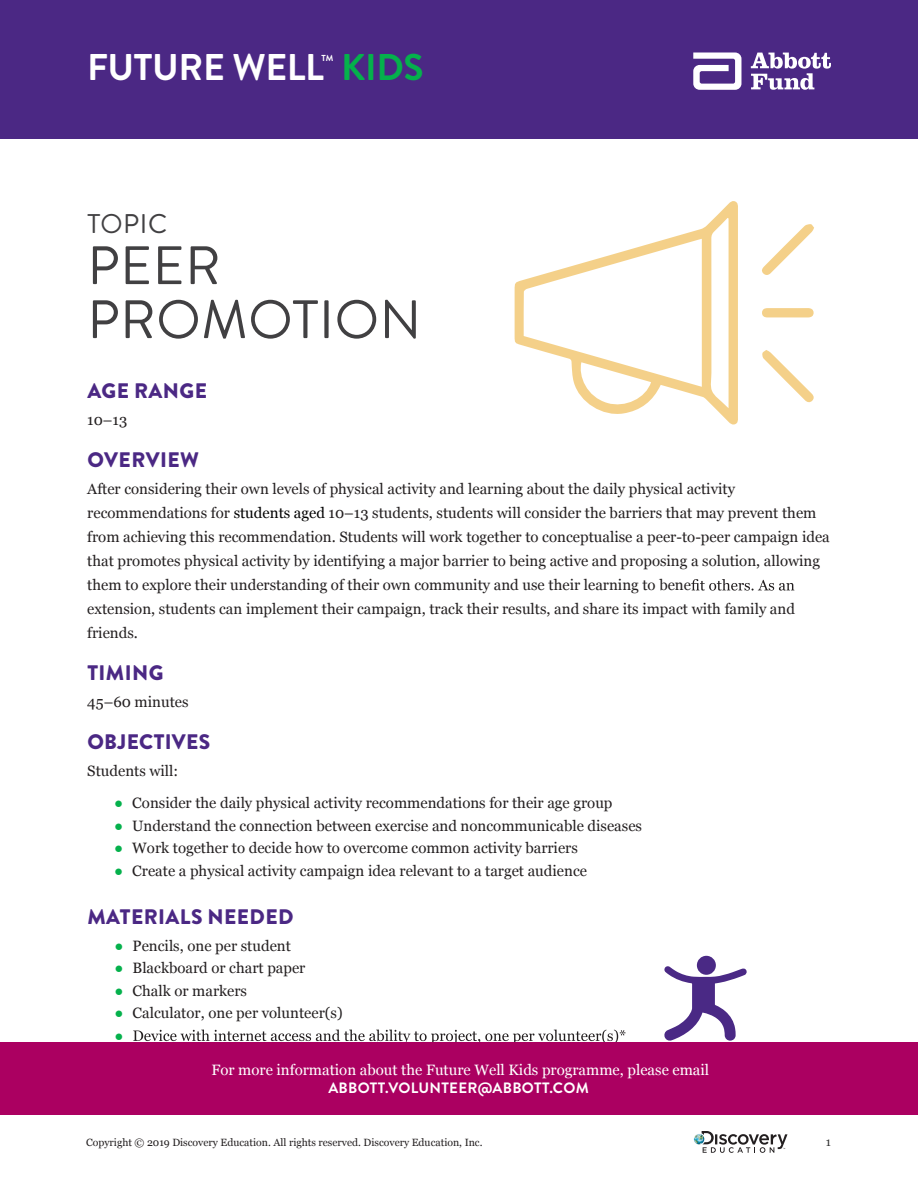
<style>
.page{position:relative;width:918px;height:1188px;background:#fff}
.page>*{position:absolute;margin:0;border:0;box-sizing:border-box;transform-origin:0 0}
.t1{font:54px/54px "Brandon Grotesque";letter-spacing:.01em;color:#414042}
.t2{font:700 37.2px "Brandon Grotesque";letter-spacing:-.01em;color:#fff}
.t3{font:27px "Brandon Grotesque";letter-spacing:.02em;color:#414042}
.t4{font:900 21px "Brandon Grotesque";letter-spacing:.02em;color:#4b2884}
.t5{font:15px/24px "Georgia";color:#231f20}
.t6{font:15px "Georgia";color:#fff}
.t7{font:700 15px "Brandon Grotesque";letter-spacing:.02em;color:#fff}
.t8{font:15px "Arial";color:#05b14c}
.t9{font:12px "Georgia";color:#343333}
.t10{font:10.5px "Georgia";color:#231f20}
.t11{font:700 8.7px "Brandon Grotesque";color:#fff}
.s1{color:#05b14c}
.s2{color:#000}
.s3{font-family:"Arial";color:#05b14c}
</style>
<div class="page">
<svg style="left:694px;top:1131px;width:93px;height:22px"></svg>
<div style="left:0;top:0;width:918px;height:138px;background:#4b2884"></div>
<svg style="left:751px;top:53px;width:80px;height:37px"></svg>
<svg style="left:693px;top:52px;width:48px;height:38px"></svg>
<svg style="left:133px;top:1030px;width:493px;height:12px"></svg>
<svg style="left:691px;top:579px;width:103px;height:12px"></svg>
<svg style="left:515px;top:201px;width:223px;height:224px"></svg>
<svg style="left:762px;top:350px;width:52px;height:53px"></svg>
<svg style="left:762px;top:224px;width:52px;height:51px"></svg>
<svg style="left:762px;top:308px;width:52px;height:9px"></svg>
<svg style="left:664px;top:966px;width:83px;height:75px"></svg>
<div style="left:697px;top:956px;width:19px;height:19px;background:#4a2985;border-radius:50%"></div>
<div style="left:0;top:1042px;width:918px;height:72px;background:#ab0061"></div>
<h2 class="t2" style="left:87px;top:42px;width:338px">FUTURE WELL <span class="s1">KIDS</span></h2>
<p class="t11" style="left:321px;top:52px;width:13px">TM</p>
<h3 class="t3" style="left:87px;top:205px;width:81px">TOPIC</h3>
<h1 class="t1" style="left:87px;top:239px;width:335px">PEER<br>PROMOTION</h1>
<h3 class="t4" style="left:87px;top:376px;width:121px">AGE RANGE</h3>
<p class="t5" style="left:87px;top:407px;width:42px">10–13</p>
<h3 class="t4" style="left:87px;top:445px;width:113px">OVERVIEW</h3>
<p class="t5" style="left:87px;top:477px;width:744px">After considering their own levels of physical activity and learning about the daily physical activity recommendations for <span class="s2">students aged</span> 10–13 students, students will consider the barriers that may prevent them from achieving this recommendation. Students will work together to conceptualise a peer-to-peer campaign idea that promotes physical activity by identifying a major barrier to being active and proposing a solution, allowing them to explore their understanding of their own community and use their learning to bene<br>extension, students can implement their campaign, track their results, and share its impact with family and friends.</p>
<h3 class="t4" style="left:87px;top:658px;width:78px">TIMING</h3>
<p class="t5" style="left:87px;top:690px;width:103px">45–60 minutes</p>
<h3 class="t4" style="left:87px;top:727px;width:124px">OBJECTIVES</h3>
<p class="t5" style="left:87px;top:759px;width:92px">Students will:</p>
<p class="t5" style="left:114px;top:790px;width:500px"><span class="s3">●</span> Consider the daily physical activity recommendations for their age group</p>
<p class="t5" style="left:114px;top:813px;width:529px"><span class="s3">●</span> Understand the connection between exercise and noncommunicable diseases</p>
<p class="t5" style="left:114px;top:835px;width:465px"><span class="s3">●</span> Work together to decide how to overcome common activity barriers</p>
<p class="t5" style="left:114px;top:858px;width:474px"><span class="s3">●</span> Create a physical activity campaign idea relevant to a target audience</p>
<h3 class="t4" style="left:87px;top:902px;width:208px">MATERIALS NEEDED</h3>
<p class="t5" style="left:115px;top:933px;width:178px"><span class="s3">●</span> Pencils, one per student</p>
<p class="t5" style="left:115px;top:956px;width:192px"><span class="s3">●</span> Blackboard or chart paper</p>
<p class="t5" style="left:115px;top:978px;width:134px"><span class="s3">●</span> Chalk or markers</p>
<p class="t5" style="left:115px;top:1001px;width:230px"><span class="s3">●</span> Calculator, one per volunteer(s)</p>
<p class="t8" style="left:115px;top:1026px;width:11px">●</p>
<p class="t6" style="left:211px;top:1059px;width:499px">For more information about the Future Well Kids programme, please email</p>
<p class="t7" style="left:328px;top:1077px;width:262px">ABBOTT.VOLUNTEER@ABBOTT.COM</p>
<p class="t10" style="left:86px;top:1135px;width:398px">Copyright © 2019 Discovery Education. All rights reserved. Discovery Education, Inc.</p>
<p class="t9" style="left:826px;top:1133px;width:7px">1</p>
</div>
